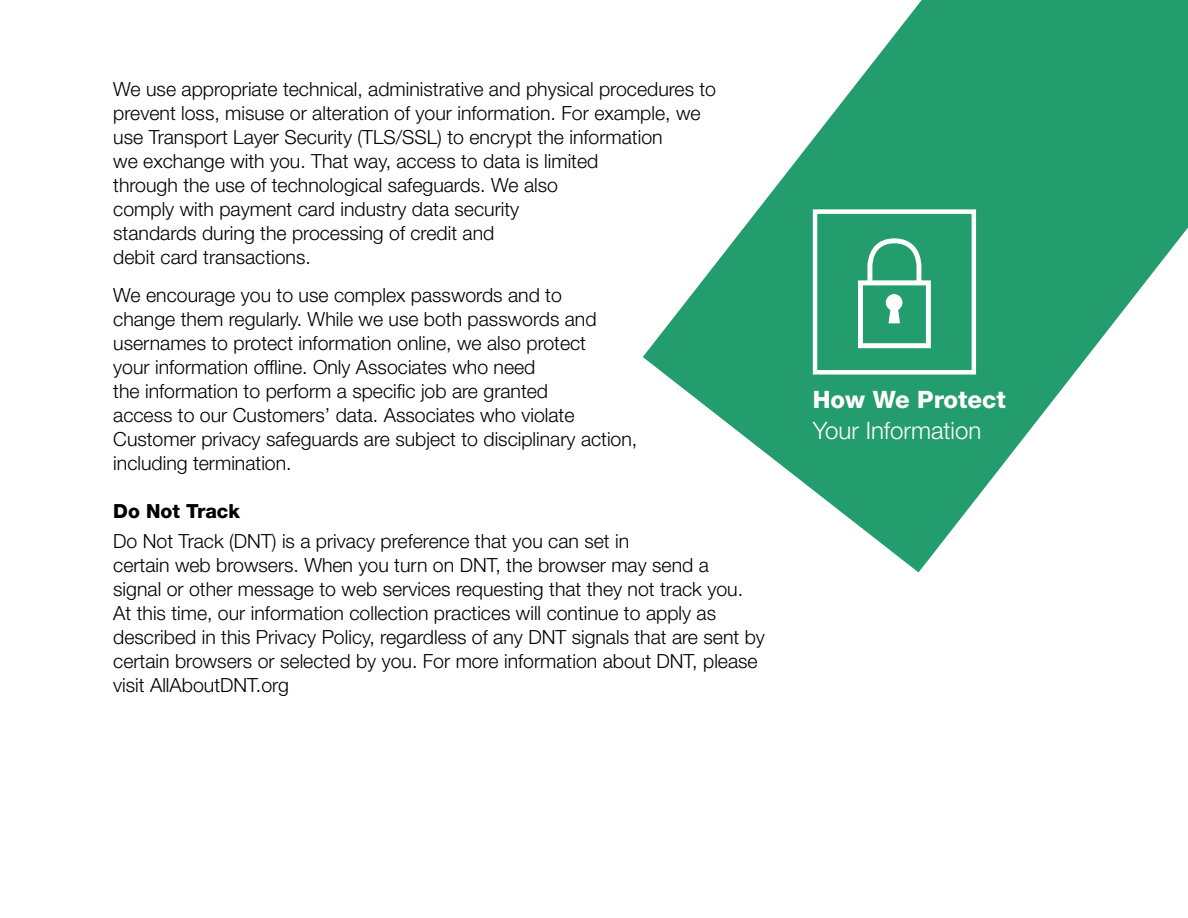
<style>
.page{position:relative;width:1188px;height:918px;background:#fff}
.page>*{position:absolute;margin:0;border:0;box-sizing:border-box;transform-origin:0 0}
.t1{font:300 24px "Helvetica Neue LT Std";color:#fff}
.t2{font:800 24px "Helvetica Neue LT Std";color:#fff}
.t3{font:300 19.5px/24px "Helvetica Neue LT Std";color:#000}
.t4{font:800 19.5px "Helvetica Neue LT Std";color:#000}
</style>
<div class="page">
<svg style="left:643px;top:0;width:545px;height:572px;fill:#239c6e"></svg>
<svg style="left:813px;top:209px;width:163px;height:166px"></svg>
<p class="t3" style="left:113px;top:77px;width:604px">We use appropriate technical, administrative and physical procedures to prevent loss, misuse or alteration of your information. For example, we use Transport Layer Security (TLS/SSL) to encrypt the information<br>we exchange with you. That way, access to data is limited<br>through the use of technological safeguards. We also<br>comply with payment card industry data security<br>standards during the processing of credit and<br>debit card transactions.</p>
<p class="t3" style="left:113px;top:282px;width:526px">We encourage you to use complex passwords and to<br>change them regularly. While we use both passwords and usernames to protect information online, we also protect<br>your information offline. Only Associates who need<br>the information to perform a specific job are granted<br>access to our Customers’ data. Associates who violate Customer privacy safeguards are subject to disciplinary action, including termination.</p>
<p class="t4" style="left:113px;top:499px;width:128px">Do Not Track</p>
<p class="t3" style="left:113px;top:529px;width:653px">Do Not Track (DNT) is a privacy preference that you can set in<br>certain web browsers. When you turn on DNT, the browser may send a<br>signal or other message to web services requesting that they not track you.<br>At this time, our information collection practices will continue to apply as described in this Privacy Policy, regardless of any DNT signals that are sent by certain browsers or selected by you. For more information about DNT, please visit AllAboutDNT.org</p>
<p class="t2" style="left:813px;top:385px;width:194px">How We Protect</p>
<p class="t1" style="left:813px;top:416px;width:170px">Your Information</p>
</div>
